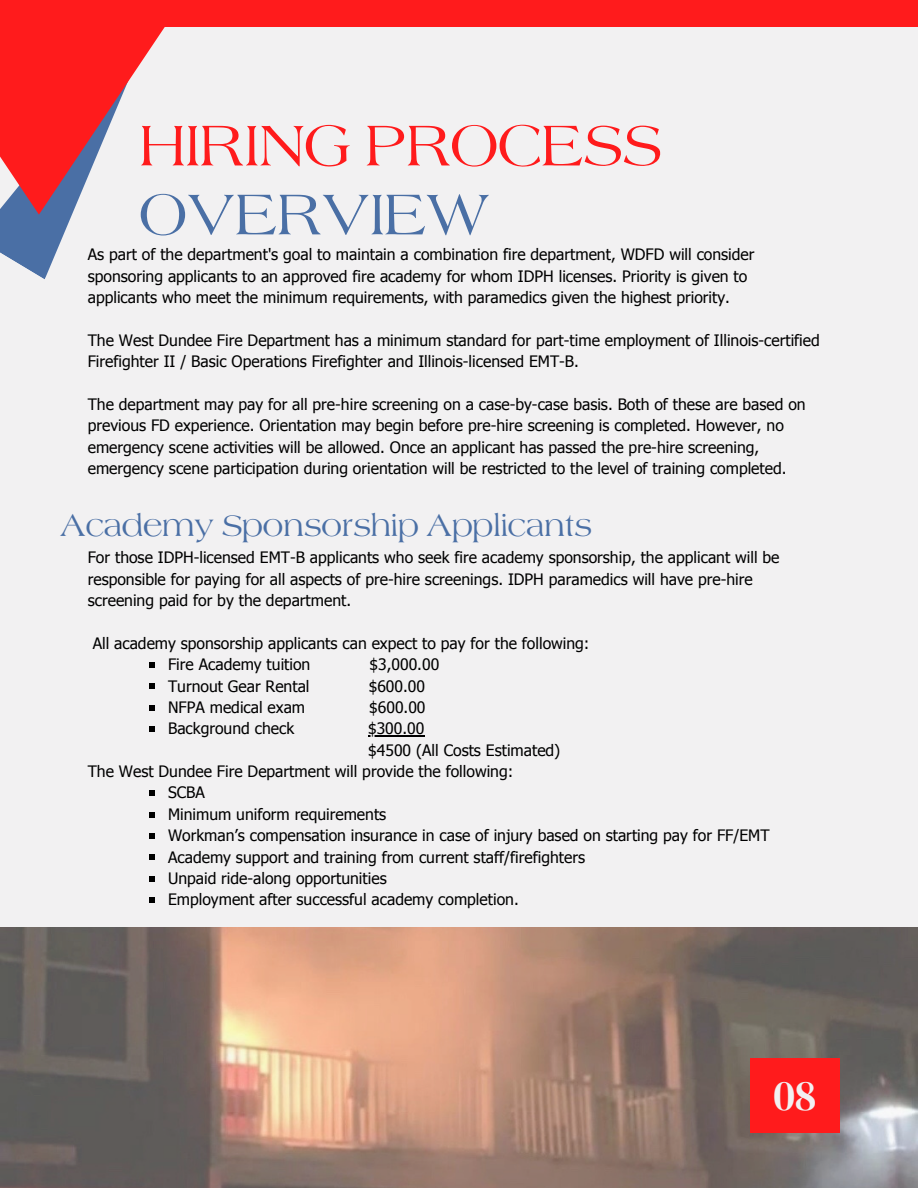
<style>
.page{position:relative;width:918px;height:1188px;background:#f2f1f2}
.page>*{position:absolute;margin:0;border:0;box-sizing:border-box;transform-origin:0 0}
.t1{font:51.75px "Americana Font";color:#ff1b1c}
.t2{font:51.75px "Americana Font";color:#4a6fa5}
.t3{font:42.9px "DM Serif Display";color:#f2f1f2}
.t4{font:27px "Americana Font";color:#4a6fa5}
.t5{font:15.75px/21.3px "Tahoma";color:#000}
</style>
<div class="page">
<img style="left:0;top:927px;width:918px;height:261px">
<div style="left:750px;top:1058px;width:90px;height:75px;background:#ff1b1c"></div>
<svg style="left:0;top:215px;width:72px;height:64px;fill:#4a6fa5"></svg>
<svg style="left:0;top:0;width:165px;height:215px"></svg>
<div style="left:152px;top:0;width:766px;height:27px;background:#ff1b1c"></div>
<svg style="left:150px;top:662px;width:5px;height:6px"></svg>
<svg style="left:150px;top:684px;width:5px;height:5px"></svg>
<svg style="left:150px;top:705px;width:5px;height:6px"></svg>
<svg style="left:150px;top:726px;width:5px;height:6px"></svg>
<hr style="left:368px;top:735px;width:56px;height:2px;background:#000">
<svg style="left:150px;top:791px;width:5px;height:5px"></svg>
<svg style="left:150px;top:812px;width:5px;height:6px"></svg>
<svg style="left:150px;top:833px;width:5px;height:6px"></svg>
<svg style="left:150px;top:855px;width:5px;height:5px"></svg>
<svg style="left:150px;top:876px;width:5px;height:6px"></svg>
<svg style="left:150px;top:897px;width:5px;height:6px"></svg>
<h1 class="t1" style="left:140px;top:111px;width:524px">HIRING PROCESS</h1>
<h1 class="t2" style="left:140px;top:179px;width:353px">OVERVIEW</h1>
<p class="t5" style="left:88px;top:244px;width:668px">As part of the department's goal to maintain a combination fire department, WDFD will consider sponsoring applicants to an approved fire academy for whom IDPH licenses. Priority is given to applicants who meet the minimum requirements, with paramedics given the highest priority.</p>
<p class="t5" style="left:88px;top:329px;width:734px">The West Dundee Fire Department has a minimum standard for part-time employment of Illinois-certified<br>Firefighter II / Basic Operations Firefighter and Illinois-licensed EMT-B.</p>
<p class="t5" style="left:88px;top:393px;width:719px">The department may pay for all pre-hire screening on a case-by-case basis. Both of these are based on previous FD experience. Orientation may begin before pre-hire screening is completed. However, no emergency scene activities will be allowed. Once an applicant has passed the pre-hire screening, emergency scene participation during orientation will be restricted to the level of training completed.</p>
<h3 class="t4" style="left:60px;top:507px;width:534px">Academy Sponsorship Applicants</h3>
<p class="t5" style="left:88px;top:546px;width:693px">For those IDPH-licensed EMT-B applicants who seek fire academy sponsorship, the applicant will be responsible for paying for all aspects of pre-hire screenings. IDPH paramedics will have pre-hire screening paid for by the department.</p>
<p class="t5" style="left:93px;top:632px;width:498px">All academy sponsorship applicants can expect to pay for the following:</p>
<p class="t5" style="left:168px;top:653px;width:144px">Fire Academy tuition</p>
<p class="t5" style="left:370px;top:653px;width:71px">$3,000.00</p>
<p class="t5" style="left:168px;top:675px;width:143px">Turnout Gear Rental</p>
<p class="t5" style="left:369px;top:675px;width:58px">$600.00</p>
<p class="t5" style="left:168px;top:696px;width:139px">NFPA medical exam</p>
<p class="t5" style="left:369px;top:696px;width:58px">$600.00</p>
<p class="t5" style="left:168px;top:717px;width:128px">Background check</p>
<p class="t5" style="left:368px;top:717px;width:58px">$300.00</p>
<p class="t5" style="left:88px;top:739px;width:474px;text-indent:281px">$4500 (All Costs Estimated)<br>The West Dundee Fire Department will provide the following:</p>
<p class="t5" style="left:168px;top:781px;width:603px">SCBA<br>Minimum uniform requirements<br>Workman’s compensation insurance in case of injury based on starting pay for FF/EMT Academy support and training from current staff/firefighters<br>Unpaid ride-along opportunities<br>Employment after successful academy completion.</p>
<h2 class="t3" style="left:773px;top:1066px;width:45px">08</h2>
</div>
